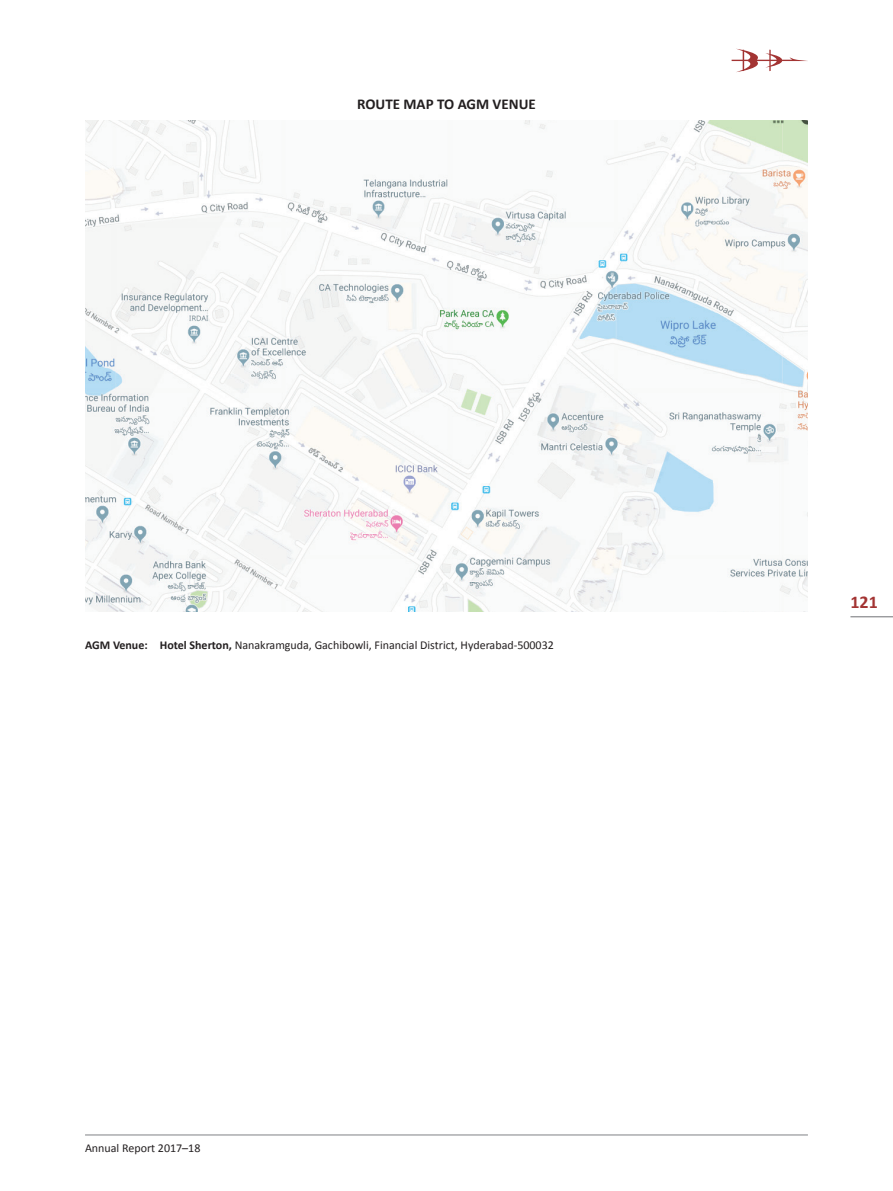
<style>
.page{position:relative;width:893px;height:1191px;background:#fff}
.page>*{position:absolute;margin:0;border:0;box-sizing:border-box;transform-origin:0 0}
.t1{font:700 18px "Calibri";color:#a33433}
.t2{font:700 15px "Calibri";color:#231f20}
.t3{font:12px "Calibri";color:#231f20}
.s1{font-weight:700}
</style>
<div class="page">
<hr style="left:850px;top:616px;width:43px;height:1px;background:#808285">
<hr style="left:85px;top:1134px;width:723px;height:1px;background:#808285">
<svg style="left:732px;top:49px;width:76px;height:23px"></svg>
<img style="left:85px;top:120px;width:722px;height:491px">
<p class="t2" style="left:357px;top:93px;width:180px">ROUTE MAP TO AGM VENUE</p>
<p class="t3" style="left:85px;top:637px;width:470px"><span class="s1">AGM Venue: Hotel Sherton,</span> Nanakramguda, Gachibowli, Financial District, Hyderabad-500032</p>
<p class="t3" style="left:85px;top:1141px;width:117px">Annual Report 2017–18</p>
<h1 class="t1" style="left:850px;top:589px;width:29px">121</h1>
</div>
